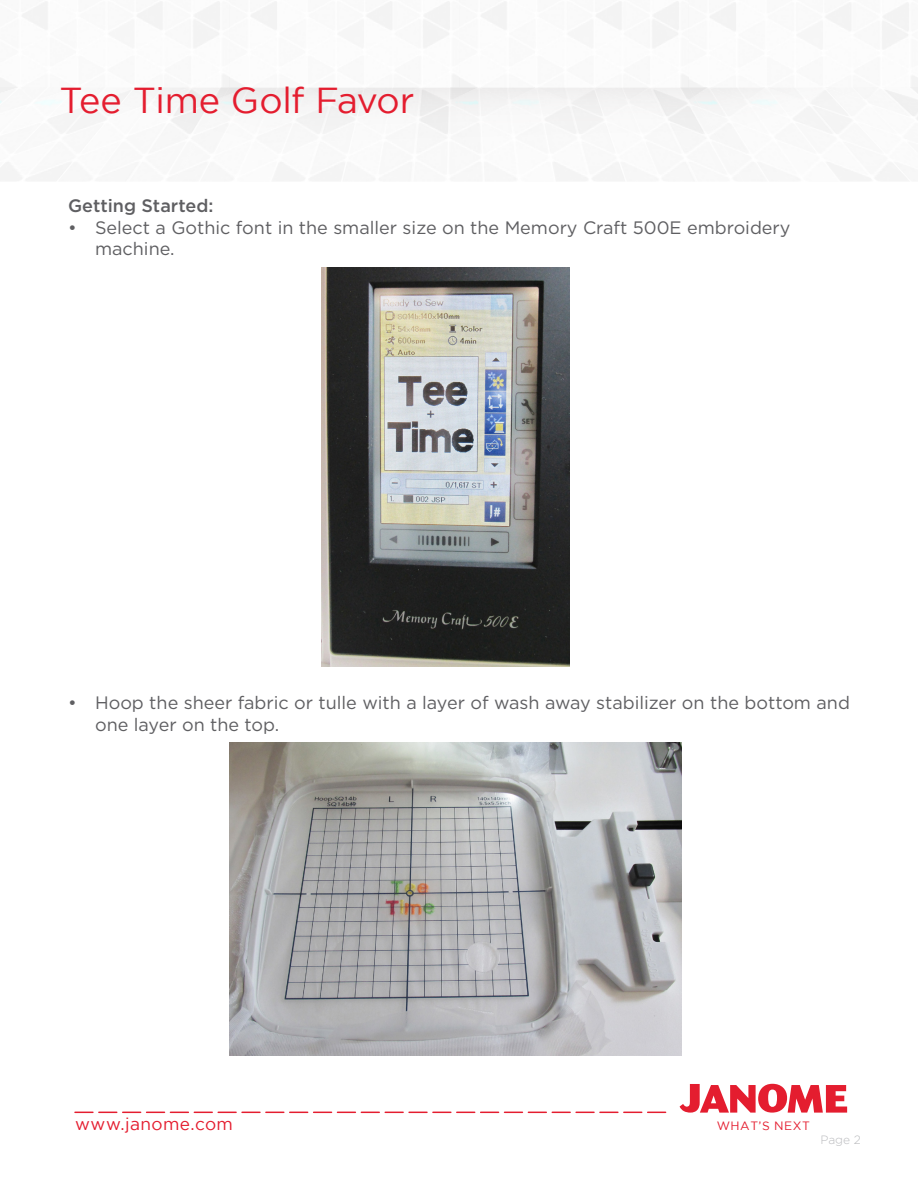
<style>
.page{position:relative;width:918px;height:1188px;background:#fff}
.page>*{position:absolute;margin:0;border:0;box-sizing:border-box;transform-origin:0 0}
.t1{font:36px "Gotham";letter-spacing:-.01em;color:#e41d2f}
.t2{font:18px/21.6px "Gotham HTF";color:#5f5f62}
.t3{font:500 18px "Gotham HTF";color:#5f5f62}
.t4{font:17.25px "Gotham";letter-spacing:.025em;color:#e41d2f}
.t5{font:12px "Gotham";letter-spacing:.045em;color:#e41d2f}
.t6{font:300 12px "Gotham HTF";color:#babbbe}
</style>
<div class="page">
<svg style="left:51px;top:88px;width:816px;height:65px"></svg>
<svg style="left:680px;top:1084px;width:167px;height:29px"></svg>
<svg style="left:75px;top:1112px;width:591px;height:1px"></svg>
<img style="left:322px;top:268px;width:247px;height:398px">
<img style="left:230px;top:742px;width:452px;height:313px">
<p class="t1" style="left:59px;top:80px;width:356px">Tee Time Golf Favor</p>
<p class="t3" style="left:68px;top:196px;width:147px">Getting Started:</p>
<p class="t2" style="left:95px;top:216px;width:697px;text-indent:-27px">• Select a Gothic font in the smaller size on the Memory Craft 500E embroidery machine.</p>
<p class="t2" style="left:95px;top:692px;width:756px;text-indent:-27px">• Hoop the sheer fabric or tulle with a layer of wash away stabilizer on the bottom and one layer on the top.</p>
<p class="t4" style="left:75px;top:1115px;width:159px">www.janome.com</p>
<p class="t5" style="left:717px;top:1119px;width:95px">WHAT’S NEXT</p>
<p class="t6" style="left:820px;top:1133px;width:42px">Page 2</p>
</div>
